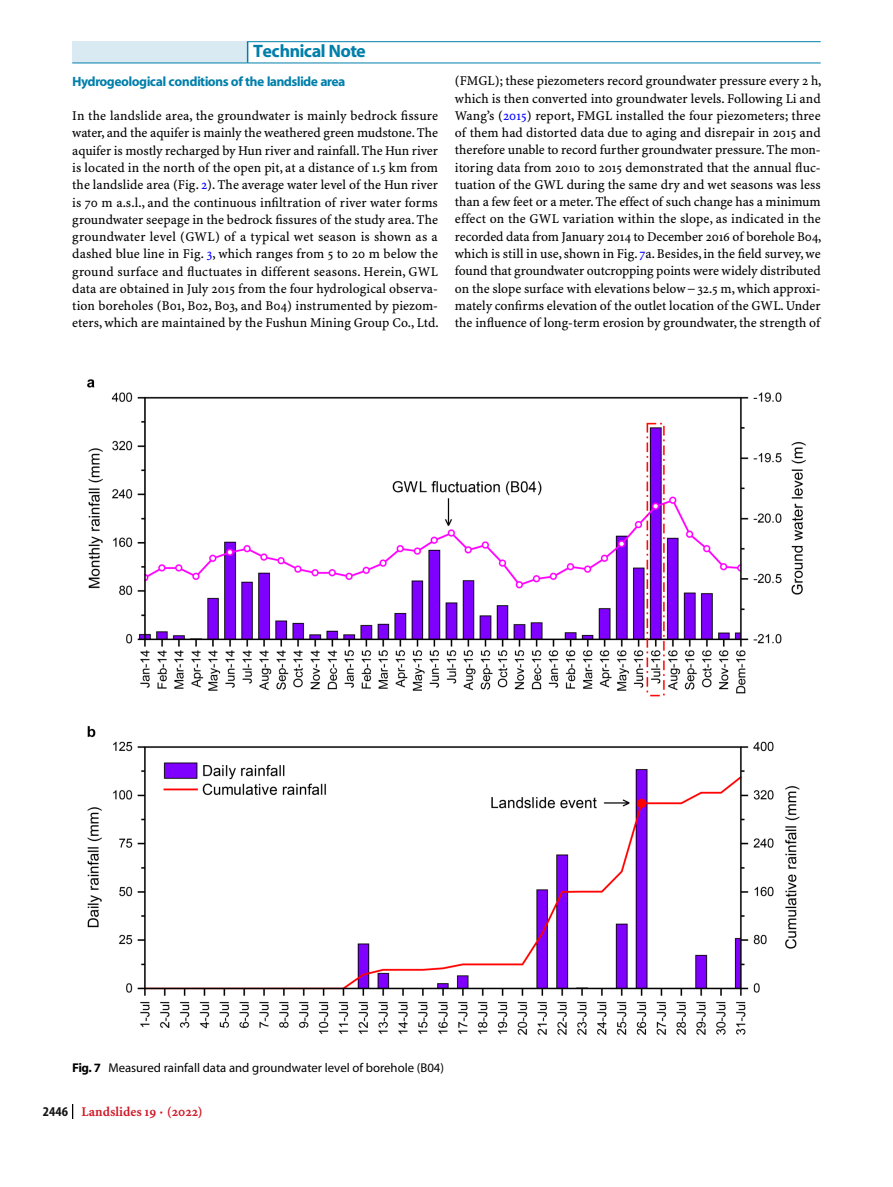
<style>
.page{position:relative;width:893px;height:1187px;background:#fff}
.page>*{position:absolute;margin:0;border:0;box-sizing:border-box;transform-origin:0 0}
.t1{font:700 18px "S Myriad";color:#007faa}
.t2{font:13.5px/17.2px "S Minion Plus";color:#000;text-align:justify}
.t3{font:700 13.5px "S Myriad";color:#007faa}
.t4{font:700 13.5px "S Minion Plus";color:#d11a29}
.t5{font:13.5px "Rfcvpf Adv TT152 d 38 d 7.B";color:#131413}
.t6{font:12.75px "S Myriad Regular 2";color:#000}
.s1{color:#00f}
.s2{font-family:"S Myriad";font-weight:700}
</style>
<div class="page">
<svg style="left:72px;top:1104px;width:1px;height:14px"></svg>
<div style="left:72px;top:42px;width:176px;height:21px;background:#daeaf3"></div>
<svg style="left:247px;top:42px;width:1px;height:21px"></svg>
<hr style="left:72px;top:63px;width:176px;height:1px;background:#007faa">
<hr style="left:247px;top:41px;width:574px;height:1px;background:#007faa">
<hr style="left:248px;top:63px;width:573px;height:1px;background:#007faa">
<img style="left:87px;top:379px;width:719px;height:656px">
<h1 class="t1" style="left:254px;top:42px;width:113px">Technical Note</h1>
<p class="t3" style="left:72px;top:74px;width:274px">Hydrogeological conditions of the landslide area</p>
<p class="t2" style="left:72px;top:107px;width:368px">In the landslide area, the groundwater is mainly bedrock fissure water, and the aquifer is mainly the weathered green mudstone. The aquifer is mostly recharged by Hun river and rainfall. The Hun river is located in the north of the open pit, at a distance of 1.5 km from the landslide area (Fig. <span class="s1">2</span>). The average water level of the Hun river is 70 m a.s.l., and the continuous infiltration of river water forms groundwater seepage in the bedrock fissures of the study area. The groundwater level (GWL) of a typical wet season is shown as a dashed blue line in Fig. <span class="s1">3</span>, which ranges from 5 to 20 m below the ground surface and fluctuates in different seasons. Herein, GWL data are obtained in July 2015 from the four hydrological observa&shy;tion boreholes (B01, B02, B03, and B04) instrumented by piezom&shy;eters, which are maintained by the Fushun Mining Group Co., Ltd.</p>
<p class="t2" style="left:455px;top:73px;width:368px">(FMGL); these piezometers record groundwater pressure every 2 h, which is then converted into groundwater levels. Following Li and Wang’s (<span class="s1">2015</span>) report, FMGL installed the four piezometers; three of them had distorted data due to aging and disrepair in 2015 and therefore unable to record further groundwater pressure. The mon&shy;itoring data from 2010 to 2015 demonstrated that the annual fluc&shy;tuation of the GWL during the same dry and wet seasons was less than a few feet or a meter. The effect of such change has a minimum effect on the GWL variation within the slope, as indicated in the recorded data from January 2014 to December 2016 of borehole B04, which is still in use, shown in Fig. <span class="s1">7</span>a. Besides, in the field survey, we found that groundwater outcropping points were widely distributed on the slope surface with elevations below−32.5 m, which approxi&shy;mately confirms elevation of the outlet location of the GWL. Under the influence of long-term erosion by groundwater, the strength of</p>
<p class="t6" style="left:72px;top:1061px;width:373px"><span class="s2">Fig. 7</span> Measured rainfall data and groundwater level of borehole (B04)</p>
<p class="t5" style="left:43px;top:1106px;width:27px">2446</p>
<p class="t4" style="left:82px;top:1103px;width:122px">Landslides 19 · (2022)</p>
</div>
